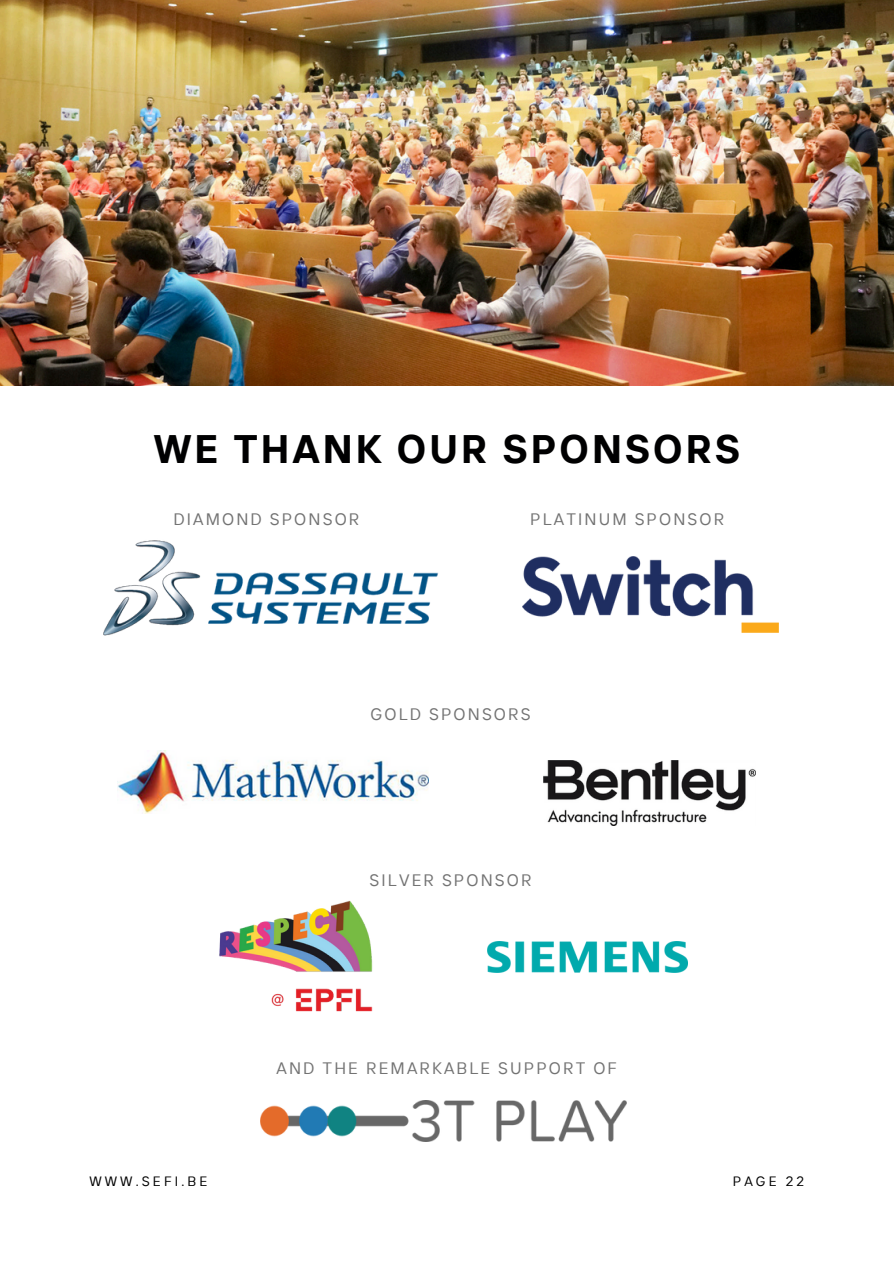
<style>
.page{position:relative;width:894px;height:1264px;background:#fff}
.page>*{position:absolute;margin:0;border:0;box-sizing:border-box;transform-origin:0 0}
.t1{font:700 39.75px "TT Interphases";letter-spacing:.08em;color:#000001}
.t2{font:16.5px "TT Interphases";letter-spacing:.13em;color:#737373}
.t3{font:13.5px "TT Interphases";letter-spacing:.23em;color:#000001}
</style>
<div class="page">
<img style="left:0;top:0;width:893px;height:386px">
<img style="left:103px;top:540px;width:336px;height:96px">
<img style="left:117px;top:750px;width:312px;height:63px">
<img style="left:522px;top:556px;width:256px;height:76px">
<img style="left:543px;top:761px;width:212px;height:64px">
<img style="left:219px;top:900px;width:154px;height:112px">
<img style="left:487px;top:941px;width:200px;height:31px">
<img style="left:260px;top:1100px;width:366px;height:41px">
<h2 class="t1" style="left:154px;top:423px;width:587px">WE THANK OUR SPONSORS</h2>
<p class="t2" style="left:173px;top:509px;width:187px">DIAMOND SPONSOR</p>
<p class="t2" style="left:530px;top:509px;width:195px">PLATINUM SPONSOR</p>
<h2 class="t2" style="left:370px;top:703px;width:161px">GOLD SPONSORS</h2>
<p class="t2" style="left:369px;top:869px;width:163px">SILVER SPONSOR</p>
<h2 class="t2" style="left:276px;top:1057px;width:342px">AND THE REMARKABLE SUPPORT OF</h2>
<h1 class="t3" style="left:89px;top:1172px;width:119px">WWW.SEFI.BE</h1>
<p class="t3" style="left:732px;top:1172px;width:73px">PAGE 22</p>
</div>
